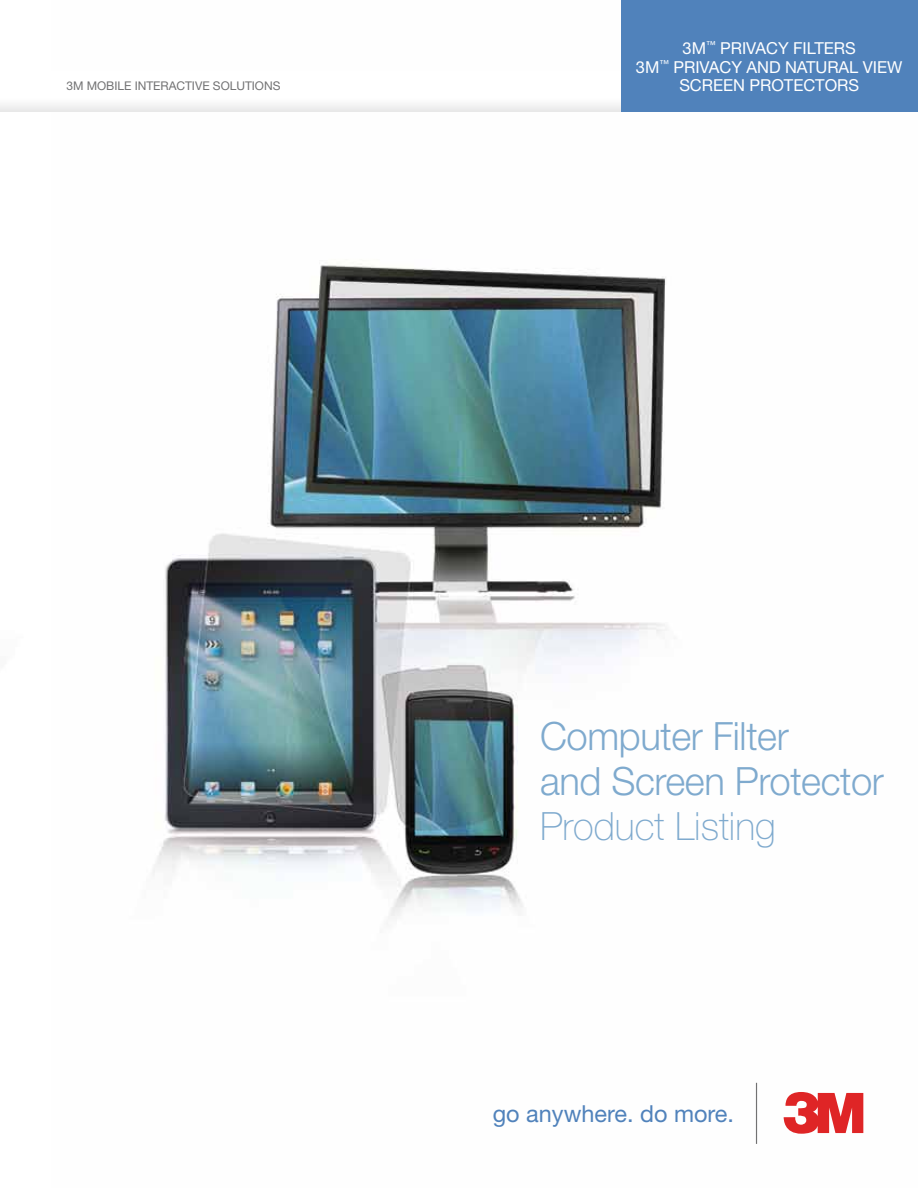
<style>
.page{position:relative;width:918px;height:1188px;background:#fff}
.page>*{position:absolute;margin:0;border:0;box-sizing:border-box;transform-origin:0 0}
.t1{font:300 39px/45px "Helvetica Neue LT Std";letter-spacing:-.01em;color:#7faace}
.t2{font:100 39px "Helvetica Neue LT Std";color:#7faace}
.t3{font:23.55px "Helvetica Neue LT Std";color:#5082bb}
.t4{font:16.5px/18.8px "Helvetica Neue LT Std";letter-spacing:-.005em;color:#fff;text-align:center}
.t5{font:12px "Helvetica Neue LT Std";letter-spacing:-.005em;color:#727273}
</style>
<div class="page">
<img style="left:153px;top:0;width:711px;height:1144px">
<svg style="left:784px;top:1092px;width:79px;height:42px"></svg>
<hr style="left:756px;top:1083px;width:1px;height:61px;background:#727273">
<div style="left:1px;top:72px;width:621px;height:40px;background:linear-gradient(to bottom,#fff,#f2f2f2)"></div>
<div style="left:622px;top:0;width:296px;height:112px;background:#5082bb"></div>
<p class="t4" style="left:636px;top:38px;width:268px">3M<sup>™</sup> PRIVACY FILTERS<br>3M<sup>™</sup> PRIVACY AND NATURAL VIEW</p>
<p class="t5" style="left:66px;top:78px;width:216px">3M MOBILE INTERACTIVE SOLUTIONS</p>
<p class="t4" style="left:679px;top:76px;width:181px">SCREEN PROTECTORS</p>
<h1 class="t1" style="left:540px;top:713px;width:346px">Computer Filter<br>and Screen Protector</h1>
<h1 class="t2" style="left:540px;top:804px;width:237px">Product Listing</h1>
<h2 class="t3" style="left:493px;top:1100px;width:243px">go anywhere. do more.</h2>
</div>
